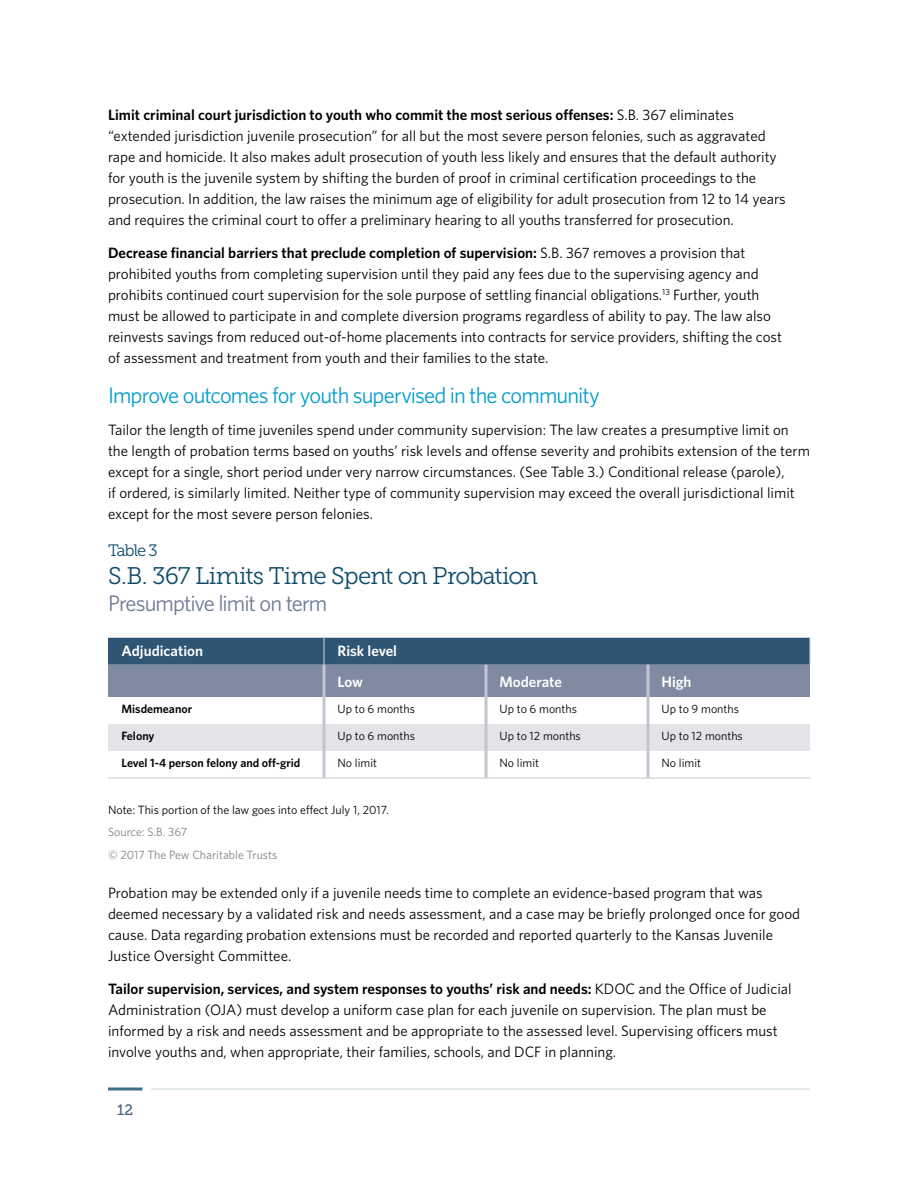
<style>
.page{position:relative;width:918px;height:1188px;background:#fff}
.page>*{position:absolute;margin:0;border:0;box-sizing:border-box;transform-origin:0 0}
.t1{font:24px "Museo Slab 300";letter-spacing:-.04em;color:#0f4b6b}
.t2{font:22.5px "Whitney";letter-spacing:-.04em;color:#069ecf}
.t3{font:22.5px "Whitney";letter-spacing:-.045em;color:#6d7b95}
.t4{font:16.5px "Museo Slab 300";letter-spacing:-.065em;color:#0f4b6b}
.t5{font:15px/21px "Whitney";color:#000}
.t6{font:600 15px/31.2px "Whitney";color:#fff}
.t7{font:15px "Museo Slab 500";color:#45617e}
.t8{font:12px "Whitney";color:#000}
.t9{font:600 12px "Whitney";color:#000}
.t10{font:12px/22.5px "Whitney";color:#808285}
.s1{font-weight:600}
</style>
<div class="page">
<hr style="left:151px;top:1088px;width:659px;height:2px;background:#0f4b6b">
<hr style="left:108px;top:1088px;width:34px;height:2px;background:#0f4b6b">
<div style="left:108px;top:724px;width:702px;height:27px;background:#e3e3e8"></div>
<svg style="left:108px;top:638px;width:703px;height:59px;background:#5b738d"></svg>
<hr style="left:322px;top:724px;width:4px;height:27px;background:#caccd6">
<svg style="left:322px;top:751px;width:4px;height:27px"></svg>
<hr style="left:484px;top:724px;width:4px;height:27px;background:#caccd6">
<svg style="left:484px;top:751px;width:4px;height:27px"></svg>
<svg style="left:322px;top:697px;width:4px;height:27px"></svg>
<svg style="left:484px;top:697px;width:4px;height:27px"></svg>
<hr style="left:108px;top:778px;width:216px;height:1px;background:#c3c6d1">
<hr style="left:324px;top:778px;width:162px;height:1px;background:#c3c6d1">
<hr style="left:486px;top:778px;width:162px;height:1px;background:#c3c6d1">
<hr style="left:648px;top:778px;width:162px;height:1px;background:#c3c6d1">
<svg style="left:322px;top:665px;width:4px;height:32px"></svg>
<svg style="left:484px;top:665px;width:4px;height:32px"></svg>
<svg style="left:646px;top:665px;width:4px;height:32px"></svg>
<svg style="left:646px;top:697px;width:4px;height:27px"></svg>
<hr style="left:646px;top:724px;width:4px;height:27px;background:#caccd6">
<svg style="left:646px;top:751px;width:4px;height:27px"></svg>
<p class="t5" style="left:108px;top:104px;width:679px"><span class="s1">Limit criminal court jurisdiction to youth who commit the most serious offenses:</span> S.B. 367 eliminates “extended jurisdiction juvenile prosecution” for all but the most severe person felonies, such as aggravated rape and homicide. It also makes adult prosecution of youth less likely and ensures that the default authority for youth is the juvenile system by shifting the burden of proof in criminal certification proceedings to the prosecution. In addition, the law raises the minimum age of eligibility for adult prosecution from 12 to 14 years and requires the criminal court to offer a preliminary hearing to all youths transferred for prosecution.</p>
<p class="t5" style="left:108px;top:242px;width:676px"><span class="s1">Decrease financial barriers that preclude completion of supervision:</span> S.B. 367 removes a provision that prohibited youths from completing supervision until they paid any fees due to the supervising agency and prohibits continued court supervision for the sole purpose of settling financial obligations.<sup>13</sup> Further, youth must be allowed to participate in and complete diversion programs regardless of ability to pay. The law also reinvests savings from reduced out-of-home placements into contracts for service providers, shifting the cost of assessment and treatment from youth and their families to the state.</p>
<h2 class="t2" style="left:108px;top:381px;width:494px">Improve outcomes for youth supervised in the community</h2>
<p class="t5" style="left:108px;top:419px;width:703px">Tailor the length of time juveniles spend under community supervision: The law creates a presumptive limit on the length of probation terms based on youths’ risk levels and offense severity and prohibits extension of the term except for a single, short period under very narrow circumstances. (See Table 3.) Conditional release (parole),<br>if ordered, is similarly limited. Neither type of community supervision may exceed the overall jurisdictional limit except for the most severe person felonies.</p>
<p class="t4" style="left:108px;top:541px;width:51px">Table 3</p>
<h1 class="t1" style="left:108px;top:563px;width:432px">S.B. 367 Limits Time Spent on Probation</h1>
<h2 class="t3" style="left:108px;top:588px;width:221px">Presumptive limit on term</h2>
<p class="t6" style="left:122px;top:635px;width:83px">Adjudication</p>
<p class="t6" style="left:338px;top:635px;width:61px">Risk level<br>Low</p>
<p class="t6" style="left:500px;top:666px;width:64px">Moderate</p>
<p class="t6" style="left:662px;top:666px;width:32px">High</p>
<p class="t9" style="left:122px;top:700px;width:72px">Misdemeanor</p>
<p class="t8" style="left:338px;top:700px;width:79px">Up to 6 months</p>
<p class="t8" style="left:500px;top:700px;width:79px">Up to 6 months</p>
<p class="t8" style="left:662px;top:700px;width:79px">Up to 9 months</p>
<p class="t9" style="left:122px;top:727px;width:35px">Felony</p>
<p class="t8" style="left:338px;top:727px;width:79px">Up to 6 months</p>
<p class="t8" style="left:500px;top:727px;width:83px">Up to 12 months</p>
<p class="t8" style="left:662px;top:727px;width:83px">Up to 12 months</p>
<p class="t9" style="left:122px;top:754px;width:180px">Level 1-4 person felony and off-grid</p>
<p class="t8" style="left:338px;top:754px;width:41px">No limit</p>
<p class="t8" style="left:500px;top:754px;width:41px">No limit</p>
<p class="t8" style="left:662px;top:754px;width:41px">No limit</p>
<p class="t8" style="left:108px;top:802px;width:282px">Note: This portion of the law goes into effect July 1, 2017.</p>
<p class="t10" style="left:108px;top:821px;width:171px">Source: S.B. 367<br>© 2017 The Pew Charitable Trusts</p>
<p class="t5" style="left:108px;top:882px;width:694px">Probation may be extended only if a juvenile needs time to complete an evidence-based program that was deemed necessary by a validated risk and needs assessment, and a case may be briefly prolonged once for good cause. Data regarding probation extensions must be recorded and reported quarterly to the Kansas Juvenile Justice Oversight Committee.</p>
<p class="t5" style="left:108px;top:978px;width:685px"><span class="s1">Tailor supervision, services, and system responses to youths’ risk and needs:</span> KDOC and the Office of Judicial Administration (OJA) must develop a uniform case plan for each juvenile on supervision. The plan must be informed by a risk and needs assessment and be appropriate to the assessed level. Supervising officers must involve youths and, when appropriate, their families, schools, and DCF in planning.</p>
<p class="t7" style="left:117px;top:1101px;width:17px">12</p>
</div>
